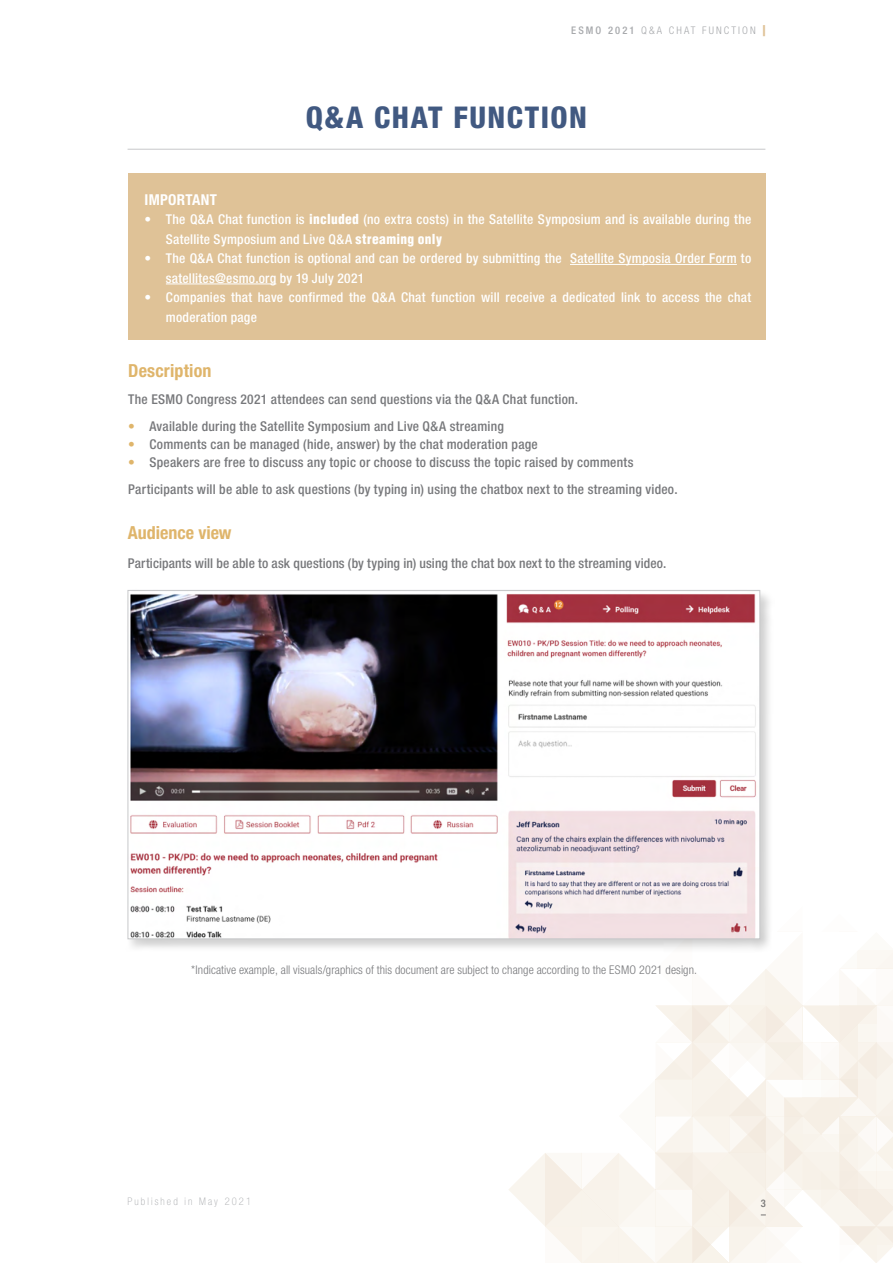
<style>
.page{position:relative;width:893px;height:1263px;background:#fff}
.page>*{position:absolute;margin:0;border:0;box-sizing:border-box;transform-origin:0 0}
.t1{font:800 condensed 30px "Helvetica Neue LT Std";letter-spacing:.05em;color:#415981}
.t2{font:700 condensed 18px "Helvetica Neue LT Pro";letter-spacing:.005em;color:#dfb56b}
.t3{font:700 condensed 15px "Helvetica Neue LT Pro";letter-spacing:.02em;color:#fff}
.t4{font:500 condensed 13.5px/27px "Helvetica Neue";letter-spacing:.02em;color:#77787b}
.t5{font:500 condensed 13.5px/19.5px "Helvetica Neue";letter-spacing:.02em;color:#fff}
.t6{font:300 condensed 12px "Helvetica Neue";letter-spacing:.005em;color:#77787b}
.t7{font:300 condensed 10.5px "Helvetica Neue";letter-spacing:.2em;color:#a7a9ac}
.t8{font:100 condensed 10.5px "Helvetica Neue LT Std";letter-spacing:.2em;color:#a7a9ac}
.t9{font:500 condensed 10.5px "Helvetica Neue";color:#77787b}
.s1{font-weight:500}
.s2{font-family:"Helvetica Neue LT Pro";font-weight:700;font-size:15px;color:#dfc297}
.s3{font-family:"Helvetica LT Std";font-weight:900}
.s4{color:#dfb56b}
</style>
<div class="page">
<svg style="left:509px;top:950px;width:384px;height:313px"></svg>
<hr style="left:128px;top:149px;width:637px;height:1px;background:#c7c8ca">
<div style="left:128px;top:174px;width:637px;height:166px;background:#dfc297"></div>
<hr style="left:570px;top:264px;width:167px;height:1px;background:#fff">
<hr style="left:166px;top:284px;width:110px;height:1px;background:#fff">
<div style="left:125px;top:588px;width:649px;height:366px;background:#000;opacity:.2"></div>
<img style="left:130px;top:592px;width:628px;height:345px">
<p class="t7" style="left:571px;top:24px;width:196px"><span class="s1">ESMO 2021</span> Q&amp;A CHAT FUNCTION <span class="s2">|</span></p>
<h1 class="t1" style="left:306px;top:98px;width:283px">Q&amp;A CHAT FUNCTION</h1>
<p class="t3" style="left:145px;top:190px;width:74px">IMPORTANT</p>
<p class="t5" style="left:166px;top:209px;width:587px;text-indent:-21px">• The Q&amp;A Chat function is <span class="s3">included</span> (no extra costs) in the Satellite Symposium and is available during the<br>Satellite Symposium and Live Q&amp;A <span class="s3">streaming only</span></p>
<p class="t5" style="left:166px;top:248px;width:587px;text-indent:-21px">• The Q&amp;A Chat function is optional and can be ordered by submitting the Satellite Symposia Order Form to satellites@esmo.org by 19 July 2021</p>
<p class="t5" style="left:166px;top:287px;width:587px;text-indent:-21px">• Companies that have confirmed the Q&amp;A Chat function will receive a dedicated link to access the chat moderation page</p>
<h2 class="t2" style="left:128px;top:360px;width:85px">Description</h2>
<p class="t4" style="left:128px;top:386px;width:451px">The ESMO Congress 2021 attendees can send questions via the Q&amp;A Chat function.</p>
<p class="t4" style="left:128px;top:413px;width:377px"><span class="s4">•</span> Available during the Satellite Symposium and Live Q&amp;A streaming</p>
<p class="t4" style="left:128px;top:431px;width:411px"><span class="s4">•</span> Comments can be managed (hide, answer) by the chat moderation page</p>
<p class="t4" style="left:128px;top:449px;width:551px"><span class="s4">•</span> Speakers are free to discuss any topic or choose to discuss the topic raised by comments<br>Participants will be able to ask questions (by typing in) using the chatbox next to the streaming video.</p>
<h2 class="t2" style="left:128px;top:522px;width:105px">Audience view</h2>
<p class="t4" style="left:128px;top:549px;width:540px">Participants will be able to ask questions (by typing in) using the chat box next to the streaming video.</p>
<p class="t6" style="left:191px;top:963px;width:507px">*Indicative example, all visuals/graphics of this document are subject to change according to the ESMO 2021 design.</p>
<p class="t8" style="left:128px;top:1195px;width:125px">Published in May 2021</p>
<p class="t9" style="left:761px;top:1197px;width:7px">3</p>
</div>
